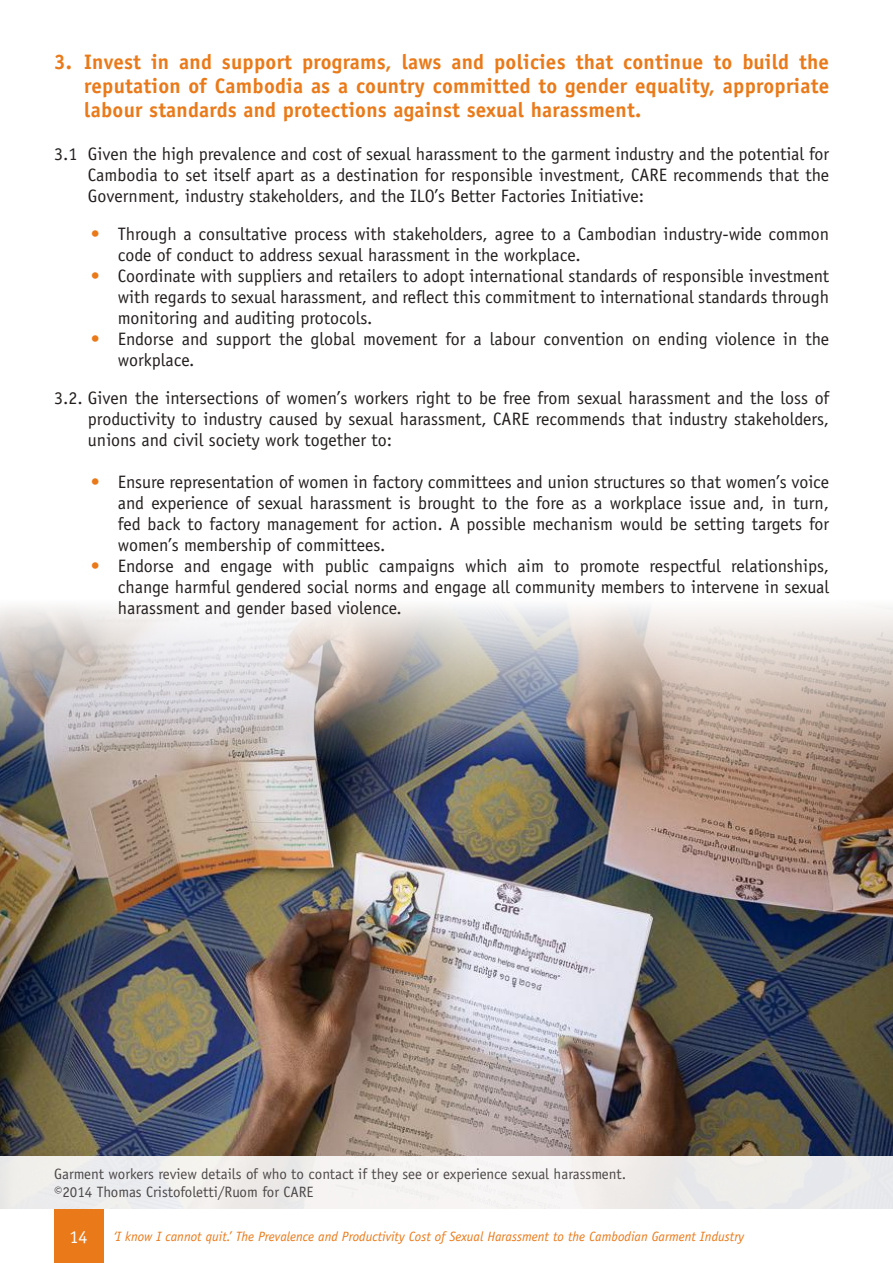
<style>
.page{position:relative;width:893px;height:1263px;background:#fff}
.page>*{position:absolute;margin:0;border:0;box-sizing:border-box;transform-origin:0 0}
.t1{font:700 21px/24px "Officina Sans Std";letter-spacing:.01em;color:#ea7a19;text-align:justify}
.t2{font:18px/21px "Officina Sans Std";color:#241f1f;text-align:justify}
.t3{font:18px "Officina Sans Std";color:#fff}
.t4{font:15px/18px "Officina Sans Std";color:#241f1f}
.t5{font:italic 13.5px "Officina Sans Std";color:#ea7a19}
.s1{color:#ea7a19}
</style>
<div class="page">
<div style="left:54px;top:1209px;width:49px;height:54px;background:#ea7a19"></div>
<img style="left:0;top:606px;width:893px;height:550px">
<div style="left:0;top:1156px;width:893px;height:53px;background:#efeeed"></div>
<p class="t1" style="left:84px;top:50px;width:746px;text-indent:-30px">3. Invest in and support programs, laws and policies that continue to build the reputation of Cambodia as a country committed to gender equality, appropriate labour standards and protections against sexual harassment.</p>
<p class="t2" style="left:88px;top:144px;width:743px;text-indent:-34px">3.1 Given the high prevalence and cost of sexual harassment to the garment industry and the potential for Cambodia to set itself apart as a destination for responsible investment, CARE recommends that the Government, industry stakeholders, and the ILO’s Better Factories Initiative:</p>
<p class="t2" style="left:118px;top:223px;width:713px;text-indent:-27px"><span class="s1">•</span> Through a consultative process with stakeholders, agree to a Cambodian industry-wide common code of conduct to address sexual harassment in the workplace.</p>
<p class="t2" style="left:118px;top:265px;width:713px;text-indent:-27px"><span class="s1">•</span> Coordinate with suppliers and retailers to adopt international standards of responsible investment with regards to sexual harassment, and reflect this commitment to international standards through monitoring and auditing protocols.</p>
<p class="t2" style="left:118px;top:328px;width:713px;text-indent:-27px"><span class="s1">•</span> Endorse and support the global movement for a labour convention on ending violence in the workplace.</p>
<p class="t2" style="left:88px;top:387px;width:743px;text-indent:-34px">3.2. Given the intersections of women’s workers right to be free from sexual harassment and the loss of productivity to industry caused by sexual harassment, CARE recommends that industry stakeholders, unions and civil society work together to:</p>
<p class="t2" style="left:118px;top:471px;width:713px;text-indent:-27px"><span class="s1">•</span> Ensure representation of women in factory committees and union structures so that women’s voice and experience of sexual harassment is brought to the fore as a workplace issue and, in turn, fed back to factory management for action. A possible mechanism would be setting targets for women’s membership of committees.</p>
<p class="t2" style="left:118px;top:555px;width:713px;text-indent:-27px"><span class="s1">•</span> Endorse and engage with public campaigns which aim to promote respectful relationships, change harmful gendered social norms and engage all community members to intervene in sexual harassment and gender based violence.</p>
<p class="t4" style="left:54px;top:1165px;width:574px">Garment workers review details of who to contact if they see or experience sexual harassment. ©2014 Thomas Cristofoletti/Ruom for CARE</p>
<p class="t3" style="left:70px;top:1226px;width:19px">14</p>
<p class="t5" style="left:114px;top:1228px;width:632px">‘I know I cannot quit.’ The Prevalence and Productivity Cost of Sexual Harassment to the Cambodian Garment Industry</p>
</div>
